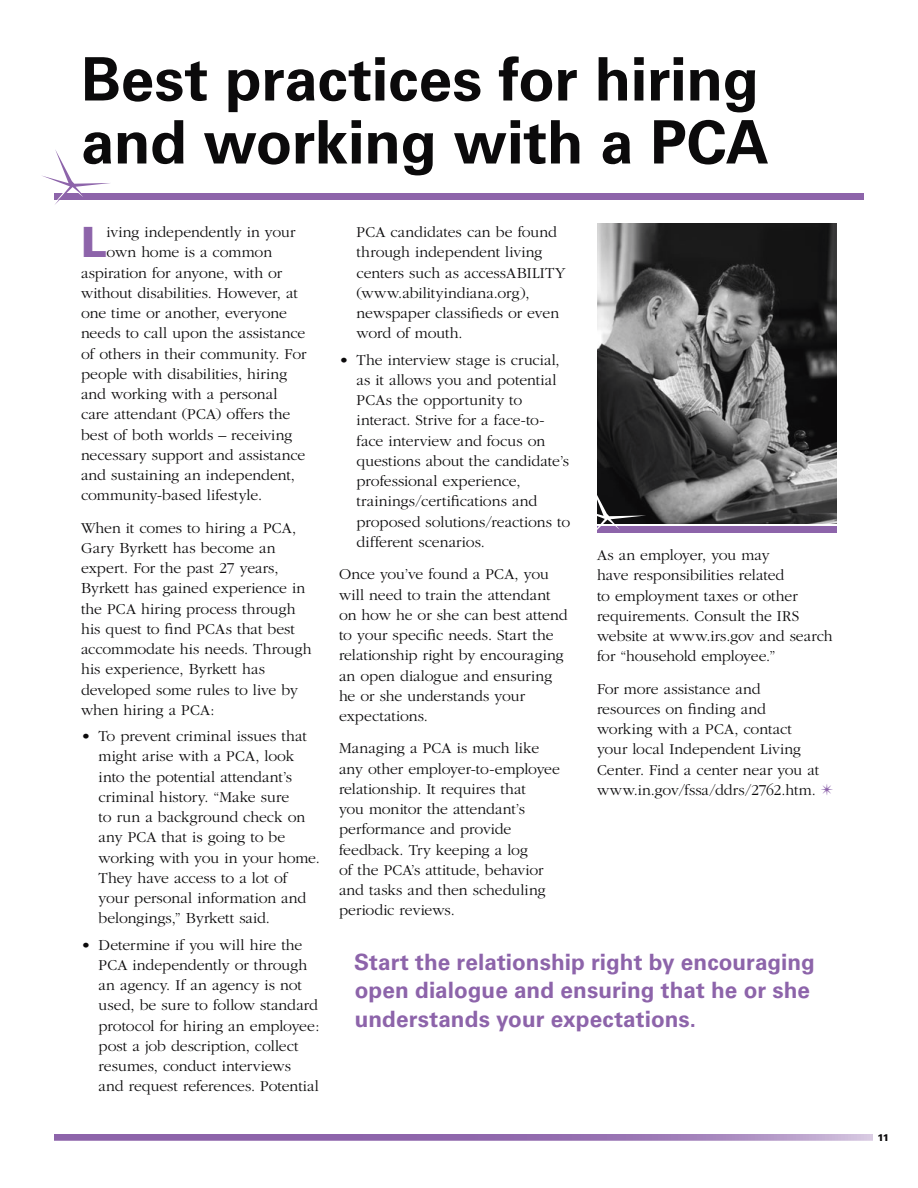
<style>
.page{position:relative;width:918px;height:1188px;background:#fff}
.page>*{position:absolute;margin:0;border:0;box-sizing:border-box;transform-origin:0 0}
.t1{font:700 60px/63px "Univers";letter-spacing:-.005em;color:#0b0a0b}
.t2{font:900 41.7px "Univers";color:#8d64aa}
.t3{font:700 22.5px/28.5px "Univers";letter-spacing:.005em;color:#8d64aa}
.t4{font:300 15.75px/20.2px "Garamond";color:#0b0a0b}
.t5{font:900 9.75px "Univers";color:#0b0a0b}
.s1{color:#8d64aa}
</style>
<div class="page">
<div style="left:54px;top:194px;width:810px;height:6px;background:#8d64aa"></div>
<svg style="left:42px;top:150px;width:69px;height:55px"></svg>
<img style="left:597px;top:223px;width:240px;height:300px">
<div style="left:597px;top:526px;width:240px;height:7px;background:#8d64aa"></div>
<svg style="left:597px;top:482px;width:49px;height:48px"></svg>
<svg style="left:54px;top:1134px;width:819px;height:7px;background:#9d7ab6"></svg>
<h1 class="t1" style="left:81px;top:48px;width:690px">Best practices for hiring and working with a PCA</h1>
<h2 class="t2" style="left:81px;top:216px;width:27px">L</h2>
<p class="t4" style="left:106px;top:222px;width:190px">iving independently in your</p>
<p class="t4" style="left:106px;top:242px;width:167px">own home is a common</p>
<p class="t4" style="left:81px;top:263px;width:203px">aspiration for anyone, with or</p>
<p class="t4" style="left:81px;top:283px;width:218px">without disabilities. However, at</p>
<p class="t4" style="left:81px;top:303px;width:208px">one time or another, everyone</p>
<p class="t4" style="left:81px;top:323px;width:226px">needs to call upon the assistance</p>
<p class="t4" style="left:81px;top:344px;width:227px">of others in their community. For</p>
<p class="t4" style="left:81px;top:364px;width:208px">people with disabilities, hiring</p>
<p class="t4" style="left:81px;top:384px;width:198px">and working with a personal</p>
<p class="t4" style="left:81px;top:405px;width:211px">care attendant (PCA) offers the</p>
<p class="t4" style="left:81px;top:425px;width:213px">best of both worlds – receiving</p>
<p class="t4" style="left:81px;top:445px;width:226px">necessary support and assistance</p>
<p class="t4" style="left:81px;top:465px;width:216px">and sustaining an independent,</p>
<p class="t4" style="left:81px;top:486px;width:183px">community-based lifestyle.</p>
<p class="t4" style="left:81px;top:518px;width:232px">When it comes to hiring a PCA,<br>Gary Byrkett has become an expert. For the past 27 years,<br>Byrkett has gained experience in the PCA hiring process through his quest to find PCAs that best accommodate his needs. Through his experience, Byrkett has developed some rules to live by when hiring a PCA:</p>
<p class="t4" style="left:99px;top:726px;width:223px;text-indent:-18px">• To prevent criminal issues that might arise with a PCA, look into the potential attendant’s criminal history. “Make sure<br>to run a background check on any PCA that is going to be working with you in your home.<br>They have access to a lot of your personal information and belongings,” Byrkett said.</p>
<p class="t4" style="left:99px;top:935px;width:222px;text-indent:-18px">• Determine if you will hire the<br>PCA independently or through an agency. If an agency is not used, be sure to follow standard protocol for hiring an employee: post a job description, collect resumes, conduct interviews and request references. Potential</p>
<p class="t4" style="left:357px;top:222px;width:210px">PCA candidates can be found through independent living centers such as accessABILITY (www.abilityindiana.org), newspaper classifieds or even word of mouth.</p>
<p class="t4" style="left:357px;top:350px;width:215px;text-indent:-18px">• The interview stage is crucial, as it allows you and potential<br>PCAs the opportunity to interact. Strive for a face-to&shy;face interview and focus on questions about the candidate’s professional experience, trainings/certifications and proposed solutions/reactions to different scenarios.</p>
<p class="t4" style="left:339px;top:564px;width:230px">Once you’ve found a PCA, you will need to train the attendant on how he or she can best attend to your specific needs. Start the relationship right by encouraging an open dialogue and ensuring he or she understands your expectations.</p>
<p class="t4" style="left:339px;top:739px;width:223px">Managing a PCA is much like any other employer-to-employee relationship. It requires that<br>you monitor the attendant’s performance and provide feedback. Try keeping a log<br>of the PCA’s attitude, behavior and tasks and then scheduling periodic reviews.</p>
<p class="t4" style="left:597px;top:545px;width:237px">As an employer, you may<br>have responsibilities related<br>to employment taxes or other requirements. Consult the IRS website at www.irs.gov and search for “household employee.”</p>
<p class="t4" style="left:597px;top:679px;width:238px">For more assistance and<br>resources on finding and<br>working with a PCA, contact<br>your local Independent Living<br>Center. Find a center near you at www.in.gov/fssa/ddrs/2762.htm. <span class="s1">✴</span></p>
<h3 class="t3" style="left:354px;top:948px;width:463px">Start the relationship right by encouraging open dialogue and ensuring that he or she understands your expectations.</h3>
<p class="t5" style="left:878px;top:1131px;width:13px">11</p>
</div>
